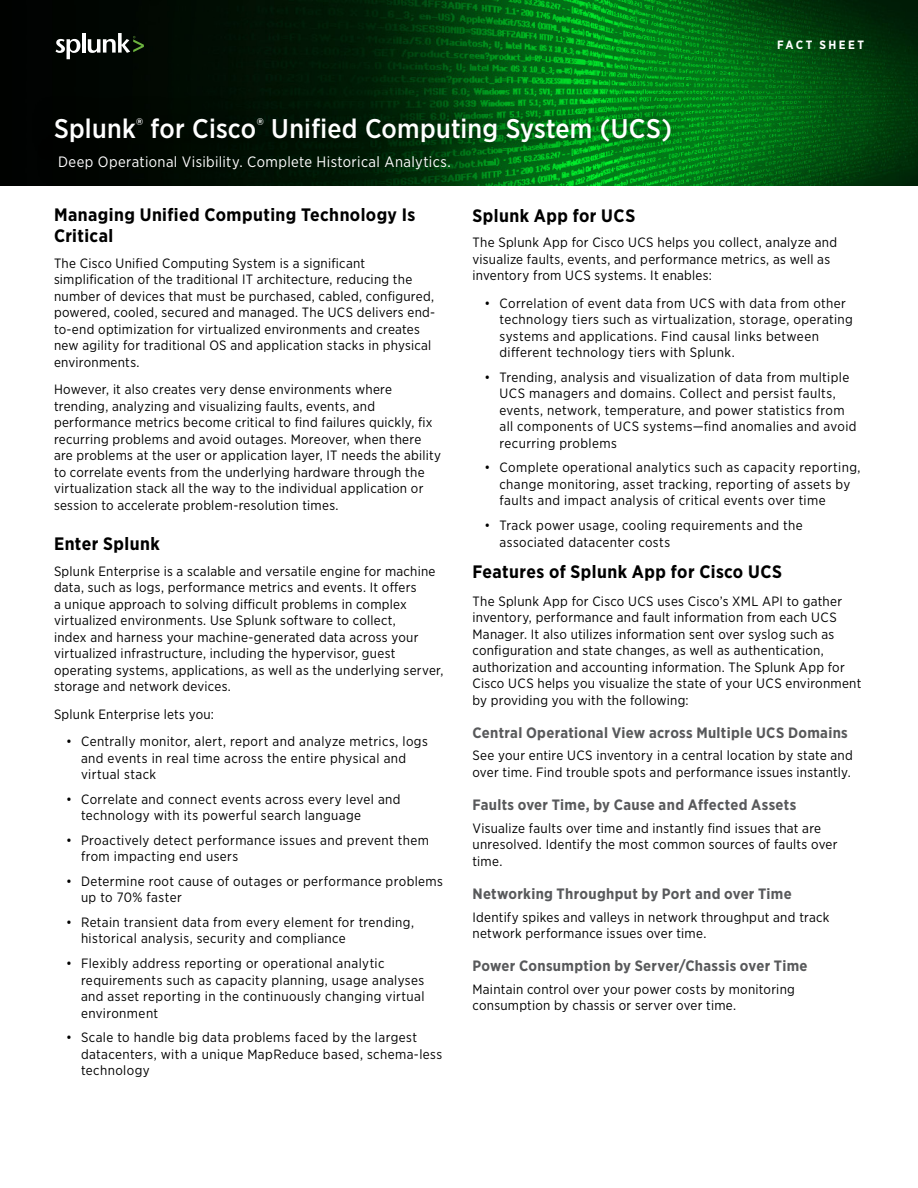
<style>
.page{position:relative;width:918px;height:1188px;background:#fff}
.page>*{position:absolute;margin:0;border:0;box-sizing:border-box;transform-origin:0 0}
.Page_Headline{font:500 27px "Gotham Narrow";letter-spacing:.01em;color:#fff}
.Body_Heading{font:700 18px/21px "Gotham Narrow";letter-spacing:.025em;color:#000}
.Body_Copy{font:700 18px "Gotham Narrow";letter-spacing:.025em;color:#000}
.Body_Heading_2{font:700 15px "Gotham Narrow";letter-spacing:.02em;color:#58595b}
.Page_Subhead{font:15px "Gotham Narrow";letter-spacing:.025em;color:#fff}
.Body_Copy-2{font:13.5px/16.5px "Gotham Narrow";letter-spacing:.02em;color:#000}
.t1{font:700 12px "Gotham Narrow";letter-spacing:.205em;color:#fff}
</style>
<div class="page">
<img style="left:0;top:0;width:918px;height:186px">
<svg style="left:56px;top:39px;width:24px;height:20px"></svg>
<hr style="left:82px;top:33px;width:3px;height:20px;background:#fff">
<svg style="left:88px;top:33px;width:56px;height:20px"></svg>
<svg style="left:36px;top:164px;width:433px;height:22px;background:#001604"></svg>
<svg style="left:32px;top:95px;width:662px;height:69px;background:#00370a"></svg>
<p class="Page_Headline" style="left:54px;top:111px;width:619px">Splunk<sup>®</sup> for Cisco<sup>®</sup> Unified Computing System (UCS)</p>
<p class="Page_Subhead" style="left:58px;top:152px;width:394px">Deep Operational Visibility. Complete Historical Analytics.</p>
<p class="t1" style="left:777px;top:38px;width:88px">FACT SHEET</p>
<p class="Body_Heading" style="left:54px;top:204px;width:363px">Managing Unified Computing Technology Is<br>Critical</p>
<p class="Body_Copy-2" style="left:54px;top:255px;width:383px">The Cisco Unified Computing System is a significant simplification of the traditional IT architecture, reducing the number of devices that must be purchased, cabled, configured, powered, cooled, secured and managed. The UCS delivers end&shy;to-end optimization for virtualized environments and creates new agility for traditional OS and application stacks in physical environments.</p>
<p class="Body_Copy-2" style="left:54px;top:381px;width:389px">However, it also creates very dense environments where trending, analyzing and visualizing faults, events, and performance metrics become critical to find failures quickly, fix recurring problems and avoid outages. Moreover, when there are problems at the user or application layer, IT needs the ability to correlate events from the underlying hardware through the virtualization stack all the way to the individual application or session to accelerate problem-resolution times.</p>
<p class="Body_Heading" style="left:54px;top:534px;width:107px">Enter Splunk</p>
<p class="Body_Copy-2" style="left:54px;top:563px;width:391px">Splunk Enterprise is a scalable and versatile engine for machine data, such as logs, performance metrics and events. It offers<br>a unique approach to solving difficult problems in complex virtualized environments. Use Splunk software to collect,<br>index and harness your machine-generated data across your virtualized infrastructure, including the hypervisor, guest operating systems, applications, as well as the underlying server, storage and network devices.</p>
<p class="Body_Copy-2" style="left:54px;top:706px;width:162px">Splunk Enterprise lets you:</p>
<p class="Body_Copy-2" style="left:81px;top:733px;width:348px;text-indent:-15px">• Centrally monitor, alert, report and analyze metrics, logs and events in real time across the entire physical and virtual stack</p>
<p class="Body_Copy-2" style="left:81px;top:790px;width:321px;text-indent:-15px">• Correlate and connect events across every level and technology with its powerful search language</p>
<p class="Body_Copy-2" style="left:81px;top:832px;width:350px;text-indent:-15px">• Proactively detect performance issues and prevent them from impacting end users</p>
<p class="Body_Copy-2" style="left:81px;top:873px;width:364px;text-indent:-15px">• Determine root cause of outages or performance problems up to 70% faster</p>
<p class="Body_Copy-2" style="left:81px;top:914px;width:335px;text-indent:-15px">• Retain transient data from every element for trending, historical analysis, security and compliance</p>
<p class="Body_Copy-2" style="left:81px;top:955px;width:345px;text-indent:-15px">• Flexibly address reporting or operational analytic requirements such as capacity planning, usage analyses and asset reporting in the continuously changing virtual environment</p>
<p class="Body_Copy-2" style="left:81px;top:1029px;width:363px;text-indent:-15px">• Scale to handle big data problems faced by the largest datacenters, with a unique MapReduce based, schema-less technology</p>
<p class="Body_Heading" style="left:472px;top:205px;width:164px">Splunk App for UCS</p>
<p class="Body_Copy-2" style="left:472px;top:234px;width:366px">The Splunk App for Cisco UCS helps you collect, analyze and visualize faults, events, and performance metrics, as well as inventory from UCS systems. It enables:</p>
<p class="Body_Copy-2" style="left:500px;top:295px;width:355px;text-indent:-15px">• Correlation of event data from UCS with data from other technology tiers such as virtualization, storage, operating systems and applications. Find causal links between different technology tiers with Splunk.</p>
<p class="Body_Copy-2" style="left:500px;top:369px;width:359px;text-indent:-15px">• Trending, analysis and visualization of data from multiple UCS managers and domains. Collect and persist faults, events, network, temperature, and power statistics from all components of UCS systems—find anomalies and avoid recurring problems</p>
<p class="Body_Copy-2" style="left:500px;top:459px;width:363px;text-indent:-15px">• Complete operational analytics such as capacity reporting, change monitoring, asset tracking, reporting of assets by faults and impact analysis of critical events over time</p>
<p class="Body_Copy-2" style="left:500px;top:517px;width:305px;text-indent:-15px">• Track power usage, cooling requirements and the associated datacenter costs</p>
<p class="Body_Copy" style="left:472px;top:561px;width:311px">Features of Splunk App for Cisco UCS</p>
<p class="Body_Copy-2" style="left:472px;top:592px;width:390px">The Splunk App for Cisco UCS uses Cisco’s XML API to gather inventory, performance and fault information from each UCS Manager. It also utilizes information sent over syslog such as configuration and state changes, as well as authentication, authorization and accounting information. The Splunk App for Cisco UCS helps you visualize the state of your UCS environment by providing you with the following:</p>
<p class="Body_Heading_2" style="left:472px;top:724px;width:377px">Central Operational View across Multiple UCS Domains</p>
<p class="Body_Copy-2" style="left:472px;top:747px;width:382px">See your entire UCS inventory in a central location by state and over time. Find trouble spots and performance issues instantly.</p>
<p class="Body_Heading_2" style="left:472px;top:796px;width:325px">Faults over Time, by Cause and Affected Assets</p>
<p class="Body_Copy-2" style="left:472px;top:820px;width:367px">Visualize faults over time and instantly find issues that are unresolved. Identify the most common sources of faults over time.</p>
<p class="Body_Heading_2" style="left:472px;top:885px;width:321px">Networking Throughput by Port and over Time</p>
<p class="Body_Copy-2" style="left:472px;top:908px;width:359px">Identify spikes and valleys in network throughput and track network performance issues over time.</p>
<p class="Body_Heading_2" style="left:472px;top:957px;width:337px">Power Consumption by Server/Chassis over Time</p>
<p class="Body_Copy-2" style="left:472px;top:981px;width:324px">Maintain control over your power costs by monitoring consumption by chassis or server over time.</p>
</div>
